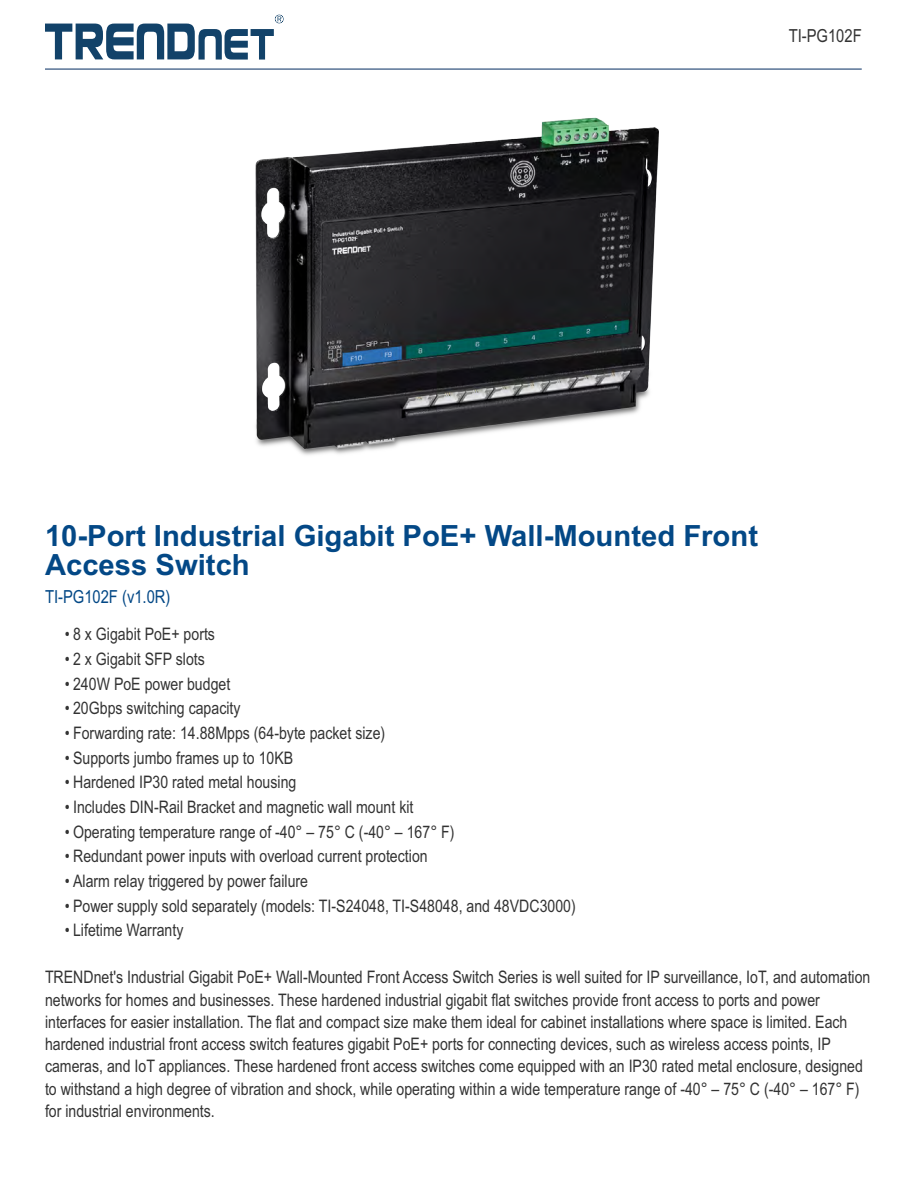
<style>
.page{position:relative;width:918px;height:1188px;background:#fff}
.page>*{position:absolute;margin:0;border:0;box-sizing:border-box;transform-origin:0 0}
.t1{font:700 29.25px/29.2px "Arial";color:#034886}
.t2{font:18px "Arial Narrow";color:#034886}
.t3{font:18px "Arial Narrow";color:#333}
.t4{font:17.25px/22.2px "Arial Narrow";color:#333}
</style>
<div class="page">
<svg style="left:45px;top:15px;width:238px;height:45px"></svg>
<img style="left:255px;top:117px;width:403px;height:338px">
<hr style="left:45px;top:68px;width:817px;height:2px;background:#32537e">
<p class="t3" style="left:789px;top:28px;width:75px">TI-PG102F</p>
<h1 class="t1" style="left:45px;top:524px;width:715px">10-Port Industrial Gigabit PoE+ Wall-Mounted Front<br>Access Switch</h1>
<p class="t2" style="left:45px;top:590px;width:127px">TI-PG102F (v1.0R)</p>
<p class="t4" style="left:65px;top:625px;width:152px">• 8 x Gigabit PoE+ ports</p>
<p class="t4" style="left:65px;top:649px;width:142px">• 2 x Gigabit SFP slots</p>
<p class="t4" style="left:65px;top:674px;width:167px">• 240W PoE power budget</p>
<p class="t4" style="left:65px;top:699px;width:177px">• 20Gbps switching capacity</p>
<p class="t4" style="left:65px;top:723px;width:322px">• Forwarding rate: 14.88Mpps (64-byte packet size)</p>
<p class="t4" style="left:65px;top:748px;width:230px">• Supports jumbo frames up to 10KB</p>
<p class="t4" style="left:65px;top:773px;width:233px">• Hardened IP30 rated metal housing</p>
<p class="t4" style="left:65px;top:797px;width:350px">• Includes DIN-Rail Bracket and magnetic wall mount kit</p>
<p class="t4" style="left:65px;top:822px;width:391px">• Operating temperature range of -40° – 75° C (-40° – 167° F)</p>
<p class="t4" style="left:65px;top:847px;width:364px">• Redundant power inputs with overload current protection</p>
<p class="t4" style="left:65px;top:871px;width:245px">• Alarm relay triggered by power failure</p>
<p class="t4" style="left:65px;top:896px;width:513px">• Power supply sold separately (models: TI-S24048, TI-S48048, and 48VDC3000)</p>
<p class="t4" style="left:65px;top:921px;width:120px">• Lifetime Warranty</p>
<p class="t4" style="left:45px;top:968px;width:827px">TRENDnet's Industrial Gigabit PoE+ Wall-Mounted Front Access Switch Series is well suited for IP surveillance, IoT, and automation networks for homes and businesses. These hardened industrial gigabit flat switches provide front access to ports and power interfaces for easier installation. The flat and compact size make them ideal for cabinet installations where space is limited. Each hardened industrial front access switch features gigabit PoE+ ports for connecting devices, such as wireless access points, IP</p>
<p class="t4" style="left:45px;top:1057px;width:820px">cameras, and IoT appliances. These hardened front access switches come equipped with an IP30 rated metal enclosure, designed to withstand a high degree of vibration and shock, while operating within a wide temperature range of -40° – 75° C (-40° – 167° F) for industrial environments.</p>
</div>
